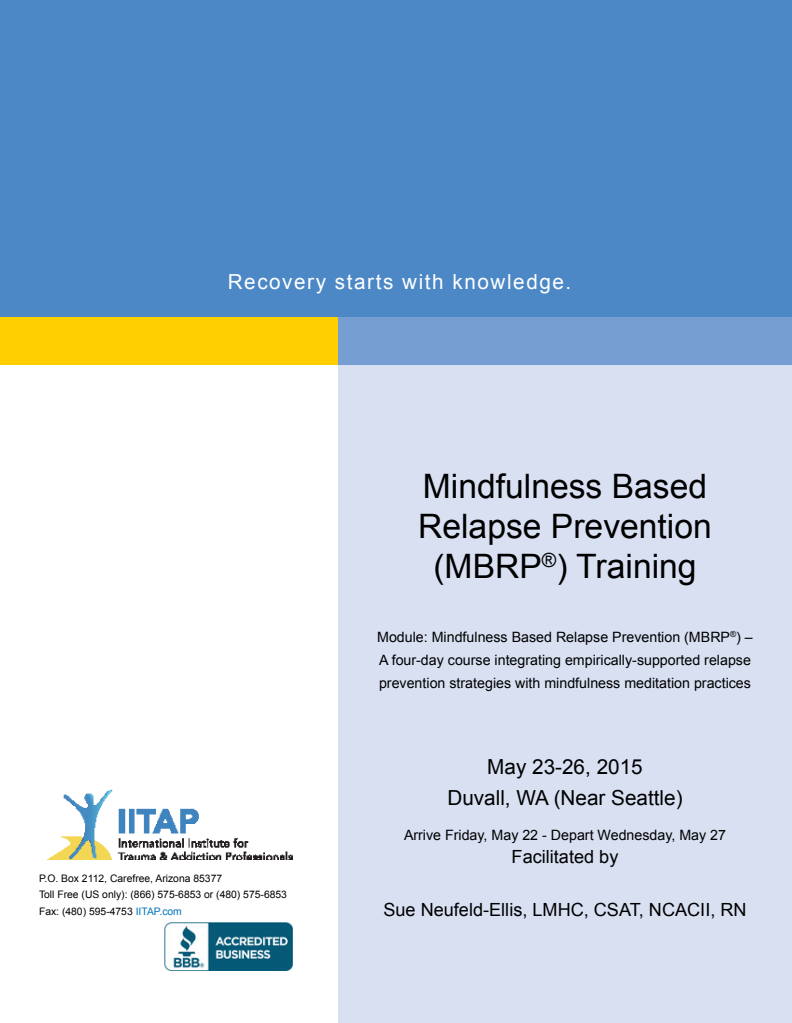
<style>
.page{position:relative;width:792px;height:1023px;background:#fff}
.page>*{position:absolute;margin:0;border:0;box-sizing:border-box;transform-origin:0 0}
.t1{font:33.6px/40.1px "Arial";color:#000;text-align:center}
.t2{font:20.7px/31.1px "Arial";color:#000;text-align:center}
.t3{font:20.7px "Arial";letter-spacing:.075em;color:#fff}
.t4{font:18.1px "Arial";color:#000}
.t5{font:14.2px/23.3px "Arial";color:#000}
.t6{font:10.4px/16.8px "Arial";color:#000}
.s1{color:#0074bc}
</style>
<div class="page">
<div style="left:338px;top:364px;width:454px;height:659px;background:#d8e0f2"></div>
<img style="left:47px;top:789px;width:246px;height:71px">
<div style="left:338px;top:317px;width:454px;height:47px;background:#779ed3"></div>
<div style="left:0;top:317px;width:338px;height:47px;background:#ffcf01"></div>
<div style="left:0;top:0;width:792px;height:317px;background:#4c87c6"></div>
<img style="left:165px;top:922px;width:127px;height:48px">
<h2 class="t3" style="left:228px;top:273px;width:345px">Recovery starts with knowledge.</h2>
<h1 class="t1" style="left:418px;top:468px;width:295px">Mindfulness Based<br>Relapse Prevention (MBRP<sup>®</sup>) Training</h1>
<p class="t6" style="left:39px;top:870px;width:249px">P.O. Box 2112, Carefree, Arizona 85377<br>Toll Free (US only): (866) 575-6853 or (480) 575-6853<br>Fax: (480) 595-4753 <span class="s1">IITAP.com</span></p>
<p class="t5" style="left:377px;top:626px;width:377px">Module: Mindfulness Based Relapse Prevention (MBRP<sup>®</sup>) –<br>A four-day course integrating empirically-supported relapse prevention strategies with mindfulness meditation practices</p>
<h2 class="t2" style="left:447px;top:752px;width:237px">May 23-26, 2015<br>Duvall, WA (Near Seattle)</h2>
<p class="t5" style="left:404px;top:824px;width:323px">Arrive Friday, May 22 - Depart Wednesday, May 27</p>
<p class="t4" style="left:512px;top:849px;width:108px">Facilitated by</p>
<p class="t4" style="left:383px;top:902px;width:365px">Sue Neufeld-Ellis, LMHC, CSAT, NCACII, RN</p>
</div>
